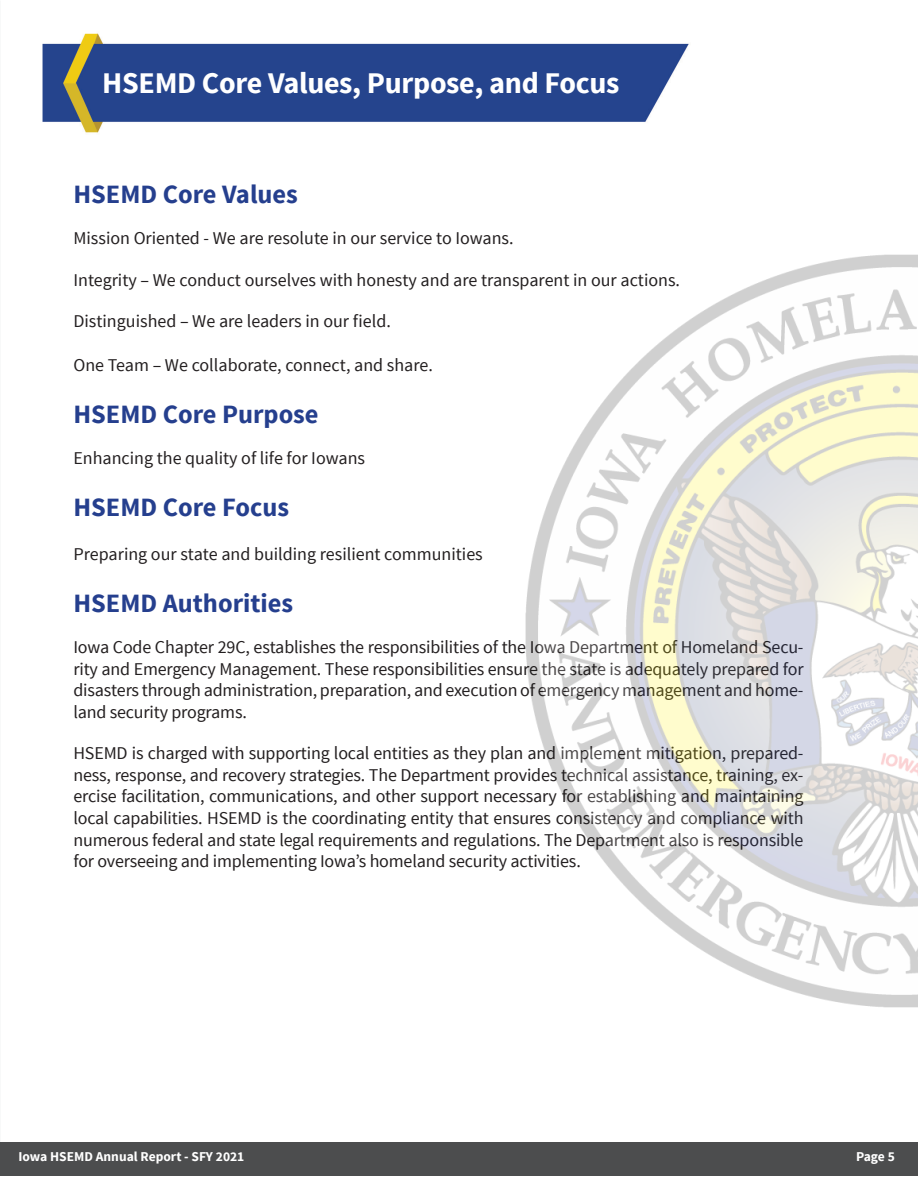
<style>
.page{position:relative;width:918px;height:1188px;background:#fff}
.page>*{position:absolute;margin:0;border:0;box-sizing:border-box;transform-origin:0 0}
.t1{font:700 30px "Source Sans Pro";letter-spacing:-.01em;color:#fff}
.t2{font:700 26.4px "Source Sans Pro";color:#253f8e}
.t3{font:18px/21.6px "Source Sans Pro";color:#231f20;text-align:justify}
.t4{font:700 13.5px "Source Sans Pro";color:#fff}
</style>
<div class="page">
<div style="left:0;top:1142px;width:918px;height:34px;background:#4c4d4e"></div>
<img style="left:42px;top:33px;width:647px;height:100px">
<img style="left:525px;top:254px;width:393px;height:754px">
<p class="t1" style="left:102px;top:64px;width:519px">HSEMD Core Values, Purpose, and Focus</p>
<p class="t2" style="left:73px;top:177px;width:226px">HSEMD Core Values</p>
<p class="t3" style="left:73px;top:228px;width:442px">Mission Oriented - We are resolute in our service to Iowans.</p>
<p class="t3" style="left:73px;top:269px;width:608px">Integrity – We conduct ourselves with honesty and are transparent in our actions.</p>
<p class="t3" style="left:73px;top:311px;width:319px">Distinguished – We are leaders in our field.</p>
<p class="t3" style="left:73px;top:355px;width:361px">One Team – We collaborate, connect, and share.</p>
<p class="t2" style="left:73px;top:397px;width:247px">HSEMD Core Purpose</p>
<p class="t3" style="left:73px;top:448px;width:293px">Enhancing the quality of life for Iowans</p>
<p class="t2" style="left:73px;top:490px;width:217px">HSEMD Core Focus</p>
<p class="t3" style="left:73px;top:544px;width:411px">Preparing our state and building resilient communities</p>
<p class="t2" style="left:73px;top:586px;width:221px">HSEMD Authorities</p>
<p class="t3" style="left:73px;top:637px;width:732px">Iowa Code Chapter 29C, establishes the responsibilities of the Iowa Department of Homeland Secu&shy;rity and Emergency Management. These responsibilities ensure the state is adequately prepared for disasters through administration, preparation, and execution of emergency management and home&shy;land security programs.</p>
<p class="t3" style="left:73px;top:743px;width:732px">HSEMD is charged with supporting local entities as they plan and implement mitigation, prepared&shy;ness, response, and recovery strategies. The Department provides technical assistance, training, ex&shy;ercise facilitation, communications, and other support necessary for establishing and maintaining local capabilities. HSEMD is the coordinating entity that ensures consistency and compliance with numerous federal and state legal requirements and regulations. The Department also is responsible for overseeing and implementing Iowa’s homeland security activities.</p>
<p class="t4" style="left:18px;top:1148px;width:228px">Iowa HSEMD Annual Report - SFY 2021</p>
<p class="t4" style="left:856px;top:1148px;width:40px">Page 5</p>
</div>
